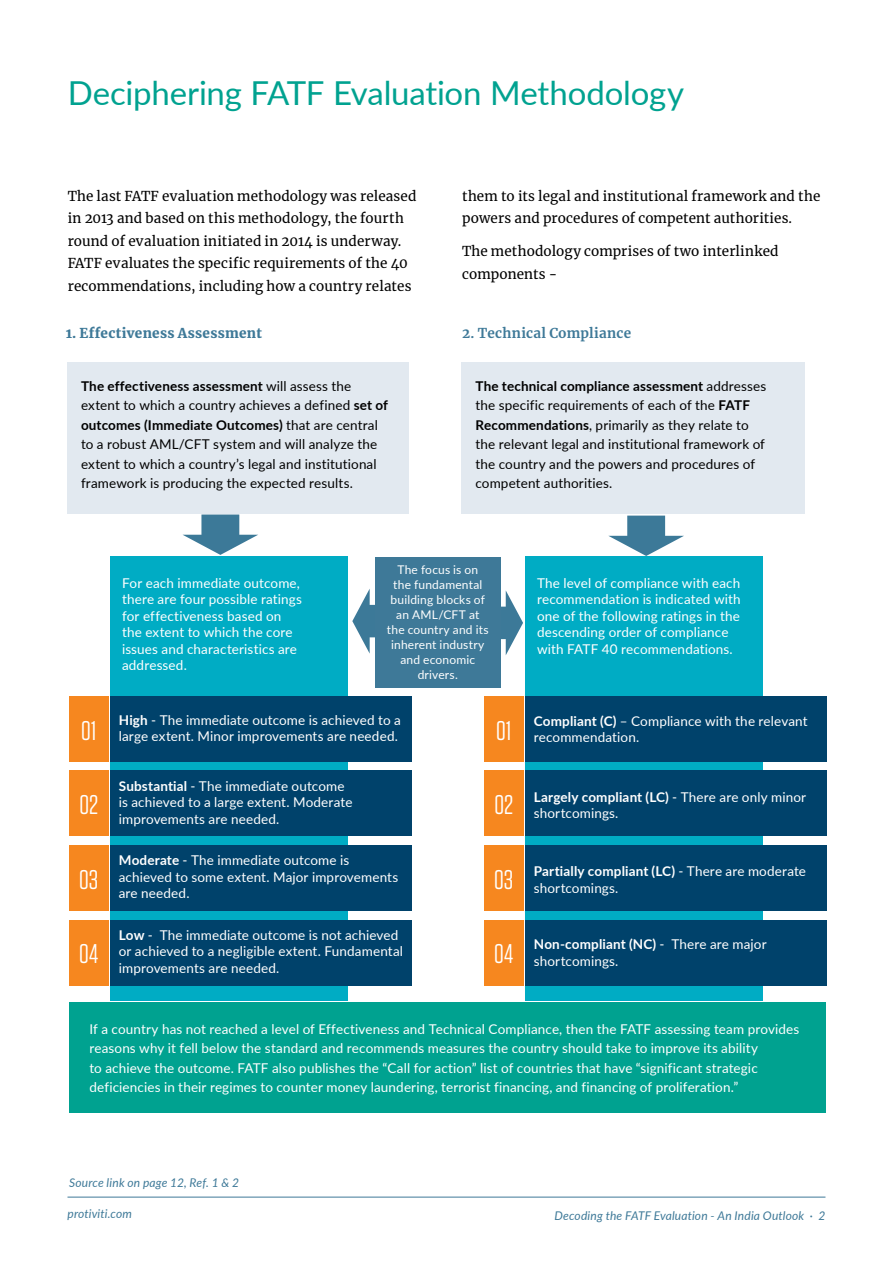
<style>
.page{position:relative;width:893px;height:1263px;background:#fff}
.page>*{position:absolute;margin:0;border:0;box-sizing:border-box;transform-origin:0 0}
.t1{font:33px "Lato";letter-spacing:-.005em;color:#00a290}
.t2{font:27px "Tungsten";color:#fff}
.t3{font:13.5px/16.5px "Lato";letter-spacing:.01em;color:#fff}
.t4{font:13.5px/19.5px "Lato";letter-spacing:.01em;color:#000}
.t5{font:13.5px/22.5px "Merriweather";letter-spacing:.01em;color:#000}
.t6{font:900 13.5px "Merriweather";letter-spacing:.02em;color:#3e7998}
.t7{font:700 13.5px "Merriweather";letter-spacing:.02em;color:#3e7998}
.t8{font:12px/15px "Lato";letter-spacing:.015em;color:#fff;text-align:center}
.t9{font:italic 12px "Lato";letter-spacing:.015em;color:#3e7998}
.s1{font-weight:700}
.s2{font-family:"Tungsten";font-size:27px}
</style>
<div class="page">
<hr style="left:68px;top:1197px;width:757px;height:1px;background:#3e7998">
<svg style="left:352px;top:589px;width:23px;height:65px"></svg>
<svg style="left:500px;top:590px;width:23px;height:65px"></svg>
<div style="left:67px;top:362px;width:341px;height:151px;background:#e2e9f0"></div>
<div style="left:461px;top:362px;width:344px;height:151px;background:#e2e9f0"></div>
<div style="left:69px;top:1003px;width:756px;height:110px;background:#00a290"></div>
<div style="left:110px;top:557px;width:238px;height:444px;background:#00acc4"></div>
<div style="left:525px;top:557px;width:238px;height:444px;background:#00acc4"></div>
<div style="left:375px;top:557px;width:125px;height:130px;background:#3e7998"></div>
<svg style="left:608px;top:516px;width:76px;height:40px"></svg>
<svg style="left:183px;top:514px;width:75px;height:41px"></svg>
<div style="left:110px;top:696px;width:301px;height:66px;background:#00426b"></div>
<div style="left:69px;top:696px;width:40px;height:66px;background:#f6871f"></div>
<div style="left:525px;top:696px;width:301px;height:66px;background:#00426b"></div>
<div style="left:484px;top:696px;width:40px;height:66px;background:#f6871f"></div>
<div style="left:110px;top:770px;width:301px;height:66px;background:#00426b"></div>
<div style="left:69px;top:770px;width:40px;height:66px;background:#f6871f"></div>
<div style="left:525px;top:770px;width:301px;height:66px;background:#00426b"></div>
<div style="left:484px;top:770px;width:40px;height:66px;background:#f6871f"></div>
<div style="left:110px;top:845px;width:301px;height:66px;background:#00426b"></div>
<div style="left:69px;top:845px;width:40px;height:66px;background:#f6871f"></div>
<div style="left:525px;top:845px;width:301px;height:66px;background:#00426b"></div>
<div style="left:484px;top:845px;width:40px;height:66px;background:#f6871f"></div>
<div style="left:110px;top:919px;width:301px;height:66px;background:#00426b"></div>
<div style="left:69px;top:919px;width:40px;height:66px;background:#f6871f"></div>
<div style="left:525px;top:919px;width:301px;height:66px;background:#00426b"></div>
<div style="left:484px;top:919px;width:40px;height:66px;background:#f6871f"></div>
<h1 class="t1" style="left:68px;top:69px;width:618px">Deciphering FATF Evaluation Methodology</h1>
<p class="t5" style="left:68px;top:184px;width:350px">The last FATF evaluation methodology was released in 2013 and based on this methodology, the fourth round of evaluation initiated in 2014 is underway.<br>FATF evaluates the specific requirements of the 40 recommendations, including how a country relates</p>
<p class="t5" style="left:462px;top:184px;width:360px">them to its legal and institutional framework and the powers and procedures of competent authorities.</p>
<p class="t5" style="left:462px;top:240px;width:318px">The methodology comprises of two interlinked components -</p>
<p class="t6" style="left:66px;top:324px;width:197px">1. Effectiveness Assessment</p>
<p class="t7" style="left:462px;top:324px;width:170px">2. Technical Compliance</p>
<p class="t4" style="left:81px;top:376px;width:308px"><span class="s1">The effectiveness assessment</span> will assess the extent to which a country achieves a defined <span class="s1">set of outcomes (Immediate Outcomes)</span> that are central to a robust AML/CFT system and will analyze the extent to which a country’s legal and institutional framework is producing the expected results.</p>
<p class="t4" style="left:475px;top:376px;width:292px"><span class="s1">The technical compliance assessment</span> addresses the specific requirements of each of the <span class="s1">FATF Recommendations</span>, primarily as they relate to the relevant legal and institutional framework of the country and the powers and procedures of competent authorities.</p>
<p class="t8" style="left:387px;top:562px;width:103px">The focus is on<br>the fundamental building blocks of an AML/CFT at the country and its inherent industry and economic drivers.</p>
<p class="t3" style="left:81px;top:711px;width:321px;text-align:right"><span class="s1">High</span> - The immediate outcome is achieved to a<br><span class="s2">01</span> large extent. Minor improvements are needed.</p>
<p class="t3" style="left:496px;top:712px;width:313px;text-indent:38px"><span class="s1">Compliant (C)</span> – Compliance with the relevant<br><sup>01</sup> recommendation.</p>
<p class="t3" style="left:119px;top:777px;width:235px"><span class="s1">Substantial</span> - The immediate outcome is achieved to a large extent. Moderate improvements are needed.</p>
<p class="t3" style="left:122px;top:574px;width:181px">For each immediate outcome, there are four possible ratings for effectiveness based on the extent to which the core issues and characteristics are addressed.</p>
<p class="t3" style="left:537px;top:574px;width:205px">The level of compliance with each recommendation is indicated with one of the following ratings in the descending order of compliance with FATF 40 recommendations.</p>
<h2 class="t2" style="left:79px;top:791px;width:20px">02</h2>
<p class="t3" style="left:494px;top:788px;width:313px;text-indent:39px"><span class="s1">Largely compliant (LC)</span> - There are only minor<br><sup>02</sup> shortcomings.</p>
<p class="t3" style="left:119px;top:851px;width:281px"><span class="s1">Moderate</span> - The immediate outcome is achieved to some extent. Major improvements are needed.</p>
<h2 class="t2" style="left:79px;top:865px;width:21px">03</h2>
<p class="t3" style="left:494px;top:863px;width:313px;text-indent:40px"><span class="s1">Partially compliant (LC)</span> - There are moderate<br><sup>03</sup> shortcomings.</p>
<p class="t3" style="left:119px;top:926px;width:286px"><span class="s1">Low</span> - The immediate outcome is not achieved or achieved to a negligible extent. Fundamental improvements are needed.</p>
<h2 class="t2" style="left:79px;top:940px;width:20px">04</h2>
<p class="t3" style="left:494px;top:935px;width:274px;text-indent:39px"><span class="s1">Non-compliant (NC)</span> - There are major<br><sup>04</sup> shortcomings.</p>
<p class="t3" style="left:89px;top:1018px;width:711px;line-height:19.5px">If a country has not reached a level of Effectiveness and Technical Compliance, then the FATF assessing team provides reasons why it fell below the standard and recommends measures the country should take to improve its ability<br>to achieve the outcome. FATF also publishes the “Call for action” list of countries that have “significant strategic deficiencies in their regimes to counter money laundering, terrorist financing, and financing of proliferation.”</p>
<p class="t9" style="left:69px;top:1174px;width:172px">Source link on page 12, Ref. 1 &amp; 2</p>
<p class="t9" style="left:68px;top:1205px;width:66px">protiviti.com</p>
<p class="t9" style="left:554px;top:1207px;width:272px">Decoding the FATF Evaluation - An India Outlook · 2</p>
</div>
